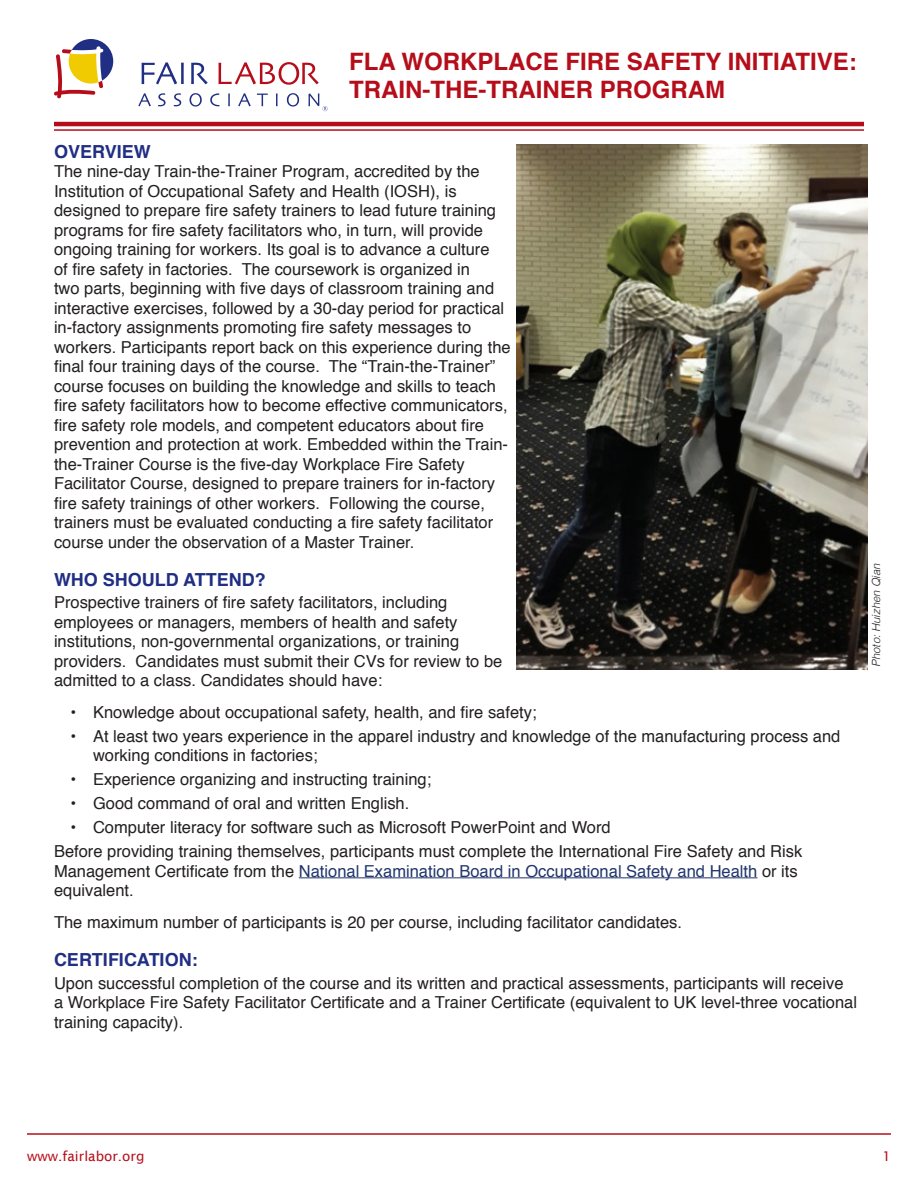
<style>
.page{position:relative;width:918px;height:1188px;background:#fff}
.page>*{position:absolute;margin:0;border:0;box-sizing:border-box;transform-origin:0 0}
.t1{font:700 24px/28.8px "Helvetica";color:#b50e1a}
.t2{font:700 18px "Helvetica";color:#202e84}
.t3{font:16.5px/19.5px "Helvetica";color:#231f20}
.t4{font:16.5px/19.5px "Helvetica";color:#21356c}
.t5{font:13.5px "Lucida Sans";color:#b50e1a}
.t6{font:italic 300 11.25px "Helvetica";color:#231f20}
.s1{color:#231f20}
</style>
<div class="page">
<hr style="left:27px;top:1133px;width:864px;height:2px;background:#b50e1a">
<hr style="left:299px;top:877px;width:458px;height:1px;background:#21356c">
<img style="left:516px;top:144px;width:351px;height:526px">
<svg style="left:54px;top:39px;width:59px;height:60px"></svg>
<svg style="left:142px;top:62px;width:42px;height:22px"></svg>
<svg style="left:191px;top:63px;width:17px;height:21px"></svg>
<svg style="left:219px;top:62px;width:100px;height:23px"></svg>
<svg style="left:138px;top:93px;width:13px;height:13px"></svg>
<svg style="left:158px;top:93px;width:8px;height:13px"></svg>
<svg style="left:174px;top:93px;width:7px;height:13px"></svg>
<svg style="left:190px;top:93px;width:12px;height:14px"></svg>
<svg style="left:210px;top:93px;width:10px;height:13px"></svg>
<svg style="left:228px;top:94px;width:2px;height:12px"></svg>
<svg style="left:238px;top:93px;width:13px;height:13px"></svg>
<svg style="left:257px;top:94px;width:11px;height:12px"></svg>
<svg style="left:276px;top:94px;width:2px;height:12px"></svg>
<svg style="left:287px;top:93px;width:12px;height:14px"></svg>
<svg style="left:309px;top:93px;width:19px;height:18px"></svg>
<hr style="left:54px;top:122px;width:810px;height:4px;background:#b50e1a">
<hr style="left:54px;top:129px;width:810px;height:2px;background:#b50e1a">
<h1 class="t1" style="left:349px;top:47px;width:509px">FLA WORKPLACE FIRE SAFETY INITIATIVE:<br>TRAIN-THE-TRAINER PROGRAM</h1>
<p class="t2" style="left:54px;top:137px;width:98px">OVERVIEW</p>
<p class="t3" style="left:54px;top:162px;width:458px">The nine-day Train-the-Trainer Program, accredited by the Institution of Occupational Safety and Health (IOSH), is designed to prepare fire safety trainers to lead future training programs for fire safety facilitators who, in turn, will provide ongoing training for workers. Its goal is to advance a culture<br>of fire safety in factories. The coursework is organized in<br>two parts, beginning with five days of classroom training and interactive exercises, followed by a 30-day period for practical in-factory assignments promoting fire safety messages to workers. Participants report back on this experience during the final four training days of the course. The “Train-the-Trainer” course focuses on building the knowledge and skills to teach fire safety facilitators how to become effective communicators, fire safety role models, and competent educators about fire prevention and protection at work. Embedded within the Train&shy;the-Trainer Course is the five-day Workplace Fire Safety Facilitator Course, designed to prepare trainers for in-factory fire safety trainings of other workers. Following the course, trainers must be evaluated conducting a fire safety facilitator course under the observation of a Master Trainer.</p>
<p class="t2" style="left:54px;top:565px;width:213px">WHO SHOULD ATTEND?</p>
<p class="t3" style="left:54px;top:593px;width:450px">Prospective trainers of fire safety facilitators, including employees or managers, members of health and safety institutions, non-governmental organizations, or training providers. Candidates must submit their CVs for review to be admitted to a class. Candidates should have:</p>
<p class="t3" style="left:70px;top:703px;width:468px">• Knowledge about occupational safety, health, and fire safety;</p>
<p class="t3" style="left:93px;top:727px;width:749px;text-indent:-23px">• At least two years experience in the apparel industry and knowledge of the manufacturing process and working conditions in factories;</p>
<p class="t3" style="left:70px;top:770px;width:362px">• Experience organizing and instructing training;</p>
<p class="t3" style="left:70px;top:794px;width:340px">• Good command of oral and written English.</p>
<p class="t3" style="left:54px;top:816px;width:750px;line-height:24px;text-indent:16px">• Computer literacy for software such as Microsoft PowerPoint and Word<br>Before providing training themselves, participants must complete the International Fire Safety and Risk</p>
<p class="t4" style="left:54px;top:862px;width:745px"><span class="s1">Management Certificate from the</span> National Examination Board in Occupational Safety and Health <span class="s1">or its equivalent.</span></p>
<p class="t3" style="left:54px;top:913px;width:630px">The maximum number of participants is 20 per course, including facilitator candidates.</p>
<p class="t2" style="left:54px;top:945px;width:145px">CERTIFICATION:</p>
<p class="t3" style="left:54px;top:973px;width:805px">Upon successful completion of the course and its written and practical assessments, participants will receive<br>a Workplace Fire Safety Facilitator Certificate and a Trainer Certificate (equivalent to UK level-three vocational training capacity).</p>
<p class="t6" style="left:867px;top:667px;width:105px;rotate:-90deg">Photo: Huizhen Qian</p>
<p class="t5" style="left:27px;top:1148px;width:119px">www.fairlabor.org</p>
<p class="t5" style="left:882px;top:1148px;width:10px">1</p>
</div>
